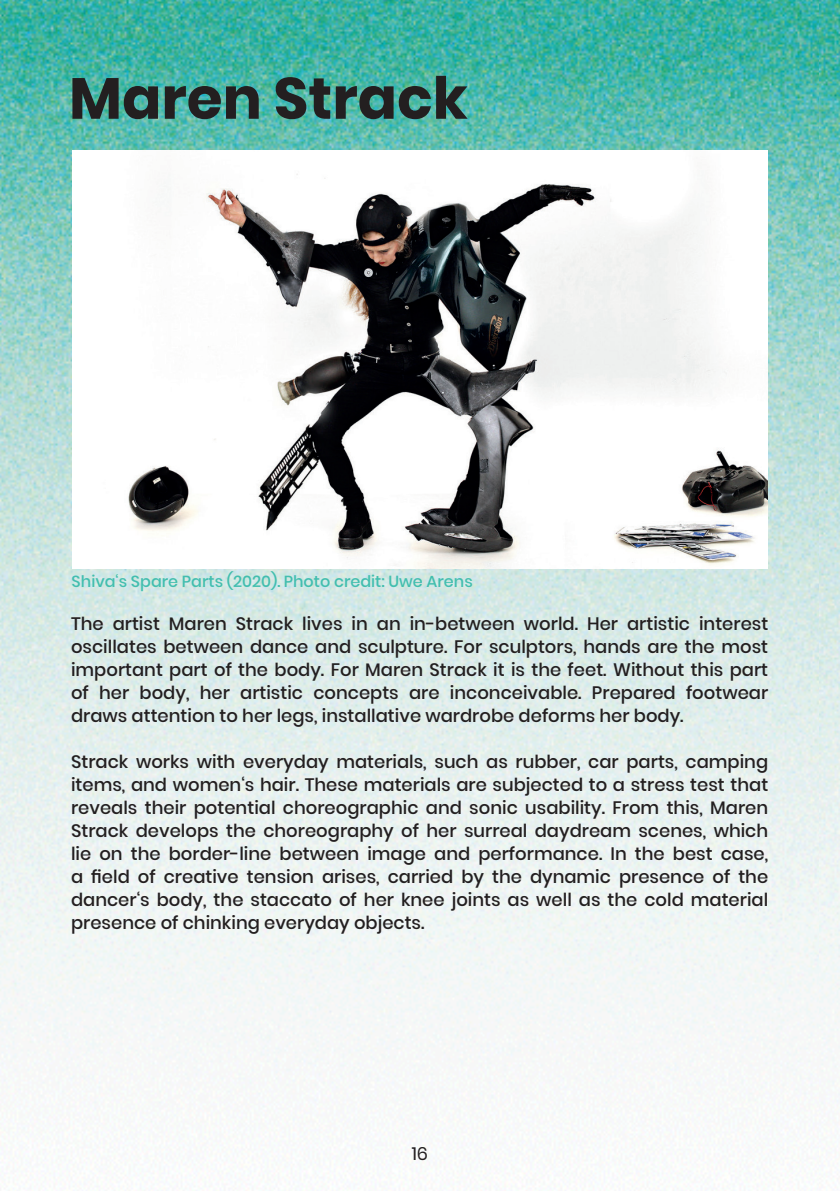
<style>
.page{position:relative;width:840px;height:1191px;background:#fff}
.page>*{position:absolute;margin:0;border:0;box-sizing:border-box;transform-origin:0 0}
.t1{font:700 58px "Poppins";color:#231f20}
.t2{font:500 18px/23px "Poppins";color:#231f20;text-align:justify}
.t3{font:18px "Poppins";color:#231f20}
.t4{font:500 16px "Poppins";color:#42beaf}
</style>
<div class="page">
<img style="left:0;top:0;width:819px;height:1132px">
<img style="left:819px;top:0;width:20px;height:1105px">
<img style="left:72px;top:150px;width:695px;height:418px">
<h1 class="t1" style="left:69px;top:65px;width:400px">Maren Strack</h1>
<p class="t4" style="left:72px;top:572px;width:402px">Shiva‘s Spare Parts (2020). Photo credit: Uwe Arens</p>
<p class="t2" style="left:71px;top:612px;width:698px">The artist Maren Strack lives in an in-between world. Her artistic interest oscillates between dance and sculpture. For sculptors, hands are the most important part of the body. For Maren Strack it is the feet. Without this part of her body, her artistic concepts are inconceivable. Prepared footwear draws attention to her legs, installative wardrobe deforms her body.</p>
<p class="t2" style="left:71px;top:750px;width:698px">Strack works with everyday materials, such as rubber, car parts, camping items, and women‘s hair. These materials are subjected to a stress test that reveals their potential choreographic and sonic usability. From this, Maren Strack develops the choreography of her surreal daydream scenes, which lie on the border-line between image and performance. In the best case, a field of creative tension arises, carried by the dynamic presence of the dancer‘s body, the staccato of her knee joints as well as the cold material presence of chinking everyday objects.</p>
<p class="t3" style="left:411px;top:1141px;width:18px">1616</p>
</div>
